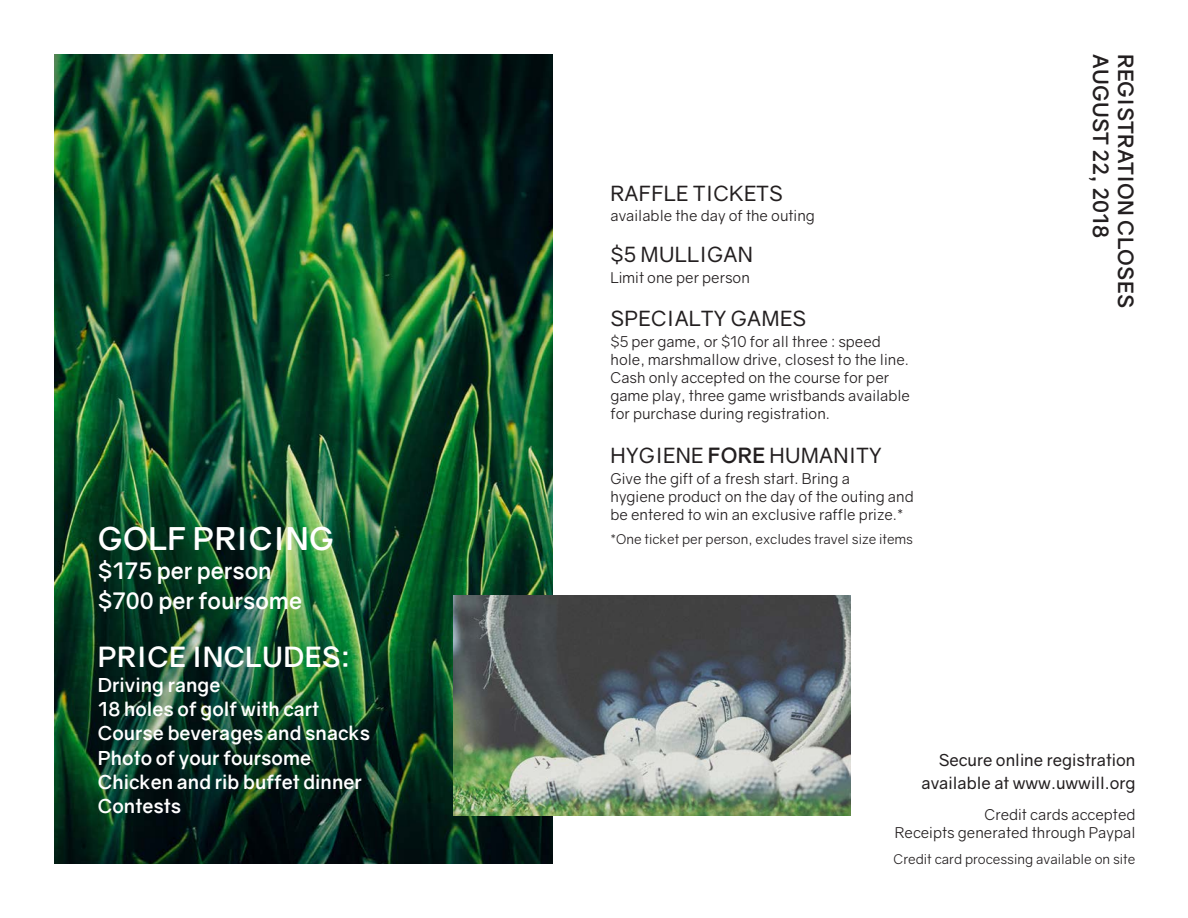
<style>
.page{position:relative;width:1188px;height:918px;background:#fff}
.page>*{position:absolute;margin:0;border:0;box-sizing:border-box;transform-origin:0 0}
.t1{font:700 31.35px "Gravity";letter-spacing:.01em;color:#fff}
.t2{font:700 27.9px "Gravity";letter-spacing:.01em;color:#fff}
.t3{font:700 22.65px "Gravity";color:#fff}
.t4{font:21px "Gravity";letter-spacing:.01em;color:#231f20}
.t5{font:700 21px "Gravity";letter-spacing:.01em;color:#231f20}
.t6{font:700 19.2px "Gravity";color:#fff}
.t7{font:16.5px "Gravity";color:#231f20}
.t8{font:15px/18px "Gravity";color:#231f20}
.t9{font:13.5px "Gravity";color:#231f20}
.s1{font-weight:700}
</style>
<div class="page">
<img style="left:54px;top:54px;width:499px;height:810px">
<img style="left:453px;top:595px;width:398px;height:221px">
<p class="t1" style="left:98px;top:519px;width:238px">GOLF PRICING</p>
<p class="t3" style="left:98px;top:557px;width:175px">$175 per person</p>
<p class="t3" style="left:98px;top:587px;width:206px">$700 per foursome</p>
<p class="t2" style="left:98px;top:640px;width:254px">PRICE INCLUDES:</p>
<p class="t6" style="left:98px;top:673px;width:124px">Driving range</p>
<p class="t6" style="left:98px;top:697px;width:223px">18 holes of golf with cart</p>
<p class="t6" style="left:98px;top:721px;width:274px">Course beverages and snacks</p>
<p class="t6" style="left:98px;top:746px;width:215px">Photo of your foursome</p>
<p class="t6" style="left:98px;top:770px;width:265px">Chicken and rib buffet dinner</p>
<p class="t6" style="left:98px;top:795px;width:85px">Contests</p>
<p class="t4" style="left:611px;top:181px;width:174px">RAFFLE TICKETS</p>
<p class="t8" style="left:610px;top:206px;width:206px">available the day of the outing</p>
<p class="t4" style="left:610px;top:242px;width:144px">$5 MULLIGAN</p>
<p class="t8" style="left:610px;top:269px;width:141px">Limit one per person</p>
<p class="t4" style="left:611px;top:306px;width:197px">SPECIALTY GAMES</p>
<p class="t8" style="left:610px;top:333px;width:300px">$5 per game, or $10 for all three : speed hole, marshmallow drive, closest to the line.</p>
<p class="t8" style="left:610px;top:369px;width:301px">Cash only accepted on the course for per game play, three game wristbands available for purchase during registration.</p>
<p class="t4" style="left:611px;top:442px;width:273px">HYGIENE <span class="s1">FORE</span> HUMANITY</p>
<p class="t8" style="left:610px;top:469px;width:241px">Give the gift of a fresh start. Bring a</p>
<p class="t8" style="left:610px;top:487px;width:305px">hygiene product on the day of the outing and be entered to win an exclusive raffle prize.*</p>
<p class="t9" style="left:610px;top:531px;width:304px">*One ticket per person, excludes travel size items</p>
<p class="t5" style="left:1114px;top:54px;width:185px;rotate:90deg">AUGUST 22, 2018</p>
<p class="t5" style="left:1139px;top:54px;width:255px;rotate:90deg">REGISTRATION CLOSES</p>
<p class="t7" style="left:939px;top:750px;width:198px">Secure online registration</p>
<p class="t7" style="left:921px;top:772px;width:216px">available at www.uwwill.org</p>
<p class="t8" style="left:985px;top:806px;width:152px">Credit cards accepted</p>
<p class="t8" style="left:895px;top:824px;width:242px">Receipts generated through Paypal</p>
<p class="t9" style="left:894px;top:850px;width:243px">Credit card processing available on site</p>
</div>
